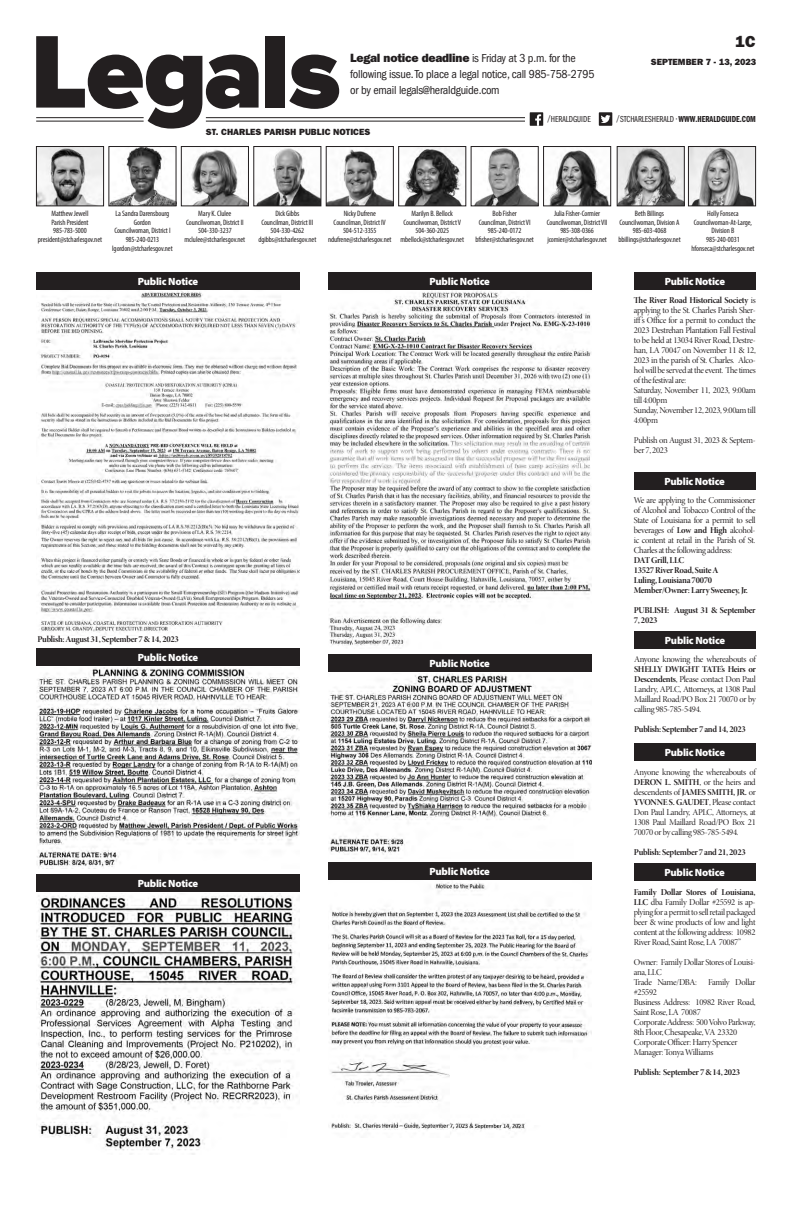
<style>
.page{position:relative;width:792px;height:1224px;background:#fff}
.page>*{position:absolute;margin:0;border:0;box-sizing:border-box;transform-origin:0 0}
.t1{font:16px "ITC Franklin Gothic Std Hvy";color:#231f20}
.t2{font:condensed 12px/16px "ITC Franklin Gothic Std";letter-spacing:-.02em;color:#231f20}
.t3{font:900 10.5px "Myriad Pro";letter-spacing:-.02em;color:#fff}
.t4{font:9px/10px "Minion Pro Disp";letter-spacing:-.03em;color:#231f20;text-align:justify}
.t5{font:9px/10px "Minion Pro Bold Disp";letter-spacing:-.03em;color:#231f20}
.t6{font:9px "ITC Franklin Gothic Std Hvy";color:#231f20}
.t7{font:9px "ITC Franklin Gothic Std Dm Cp";color:#231f20}
.t8{font:9px "ITC Franklin Gothic Std Bk Cp";color:#231f20}
.t9{font:condensed 7.8px/8.7px "Myriad Pro";letter-spacing:-.01em;color:#231f20;text-align:center}
.s1{font-family:"ITC Franklin Gothic Std Hvy";font-stretch:normal}
.s2{font-family:"ITC Franklin Gothic Std Bk Cp"}
.s3{font-family:"Minion Pro Disp"}
.s4{font-family:"Minion Pro Bold Disp"}
</style>
<div class="page">
<div style="left:36px;top:648px;width:264px;height:18px;background:#231f20"></div>
<img style="left:36px;top:667px;width:264px;height:202px">
<svg style="left:36px;top:36px;width:223px;height:93px"></svg>
<div style="left:266px;top:36px;width:19px;height:72px;background:#231f20"></div>
<svg style="left:289px;top:55px;width:50px;height:54px"></svg>
<hr style="left:206px;top:117px;width:319px;height:1px;background:#231f20">
<hr style="left:36px;top:117px;width:108px;height:1px;background:#231f20">
<hr style="left:206px;top:121px;width:319px;height:1px;background:#231f20">
<hr style="left:36px;top:121px;width:108px;height:1px;background:#231f20">
<div style="left:530px;top:112px;width:13px;height:14px;background:#211e1e"></div>
<svg style="left:535px;top:114px;width:6px;height:12px"></svg>
<div style="left:599px;top:112px;width:13px;height:14px;background:#231f20"></div>
<svg style="left:601px;top:115px;width:9px;height:8px"></svg>
<img style="left:328px;top:149px;width:63px;height:55px">
<div style="left:326px;top:146px;width:67px;height:60px;border:1px solid #231f20"></div>
<img style="left:403px;top:148px;width:61px;height:56px">
<div style="left:399px;top:146px;width:67px;height:60px;border:1px solid #231f20"></div>
<img style="left:690px;top:148px;width:64px;height:56px">
<div style="left:688px;top:146px;width:68px;height:60px;border:1px solid #231f20"></div>
<img style="left:619px;top:148px;width:63px;height:56px">
<div style="left:617px;top:146px;width:67px;height:60px;border:1px solid #231f20"></div>
<img style="left:549px;top:150px;width:60px;height:54px">
<div style="left:543px;top:146px;width:68px;height:60px;border:1px solid #231f20"></div>
<img style="left:475px;top:148px;width:61px;height:56px">
<div style="left:471px;top:146px;width:67px;height:60px;border:1px solid #231f20"></div>
<img style="left:256px;top:148px;width:63px;height:56px">
<div style="left:254px;top:146px;width:67px;height:60px;border:1px solid #231f20"></div>
<img style="left:111px;top:148px;width:63px;height:56px">
<div style="left:109px;top:146px;width:67px;height:60px;border:1px solid #231f20"></div>
<img style="left:38px;top:148px;width:64px;height:56px">
<div style="left:36px;top:146px;width:68px;height:60px;border:1px solid #231f20"></div>
<img style="left:191px;top:149px;width:56px;height:55px">
<div style="left:181px;top:146px;width:68px;height:60px;border:1px solid #231f20"></div>
<div style="left:634px;top:272px;width:122px;height:18px;background:#231f20"></div>
<div style="left:328px;top:272px;width:263px;height:18px;background:#231f20"></div>
<img style="left:328px;top:291px;width:263px;height:355px">
<div style="left:634px;top:472px;width:122px;height:18px;background:#231f20"></div>
<div style="left:634px;top:863px;width:122px;height:18px;background:#231f20"></div>
<div style="left:634px;top:631px;width:122px;height:18px;background:#231f20"></div>
<div style="left:634px;top:743px;width:122px;height:18px;background:#231f20"></div>
<div style="left:36px;top:272px;width:264px;height:18px;background:#231f20"></div>
<img style="left:39px;top:291px;width:261px;height:342px">
<div style="left:328px;top:654px;width:263px;height:18px;background:#231f20"></div>
<img style="left:328px;top:674px;width:263px;height:181px">
<div style="left:36px;top:874px;width:264px;height:18px;background:#231f20"></div>
<img style="left:36px;top:893px;width:261px;height:262px">
<div style="left:328px;top:862px;width:263px;height:18px;background:#231f20"></div>
<img style="left:328px;top:882px;width:263px;height:252px">
<h1 class="t1" style="left:735px;top:32px;width:22px">1C</h1>
<h2 class="t2" style="left:350px;top:50px;width:246px"><span class="s1">Legal notice deadline</span> is Friday at 3 p.m. for the following issue. To place a legal notice, call 985-758-2795 or by email legals@heraldguide.com</h2>
<p class="t8" style="left:547px;top:114px;width:45px">/HERALDGUIDE</p>
<p class="t7" style="left:617px;top:114px;width:141px"><span class="s2">/STCHARLESHERALD •</span> WWW.HERALDGUIDE.COM</p>
<p class="t6" style="left:651px;top:56px;width:107px">SEPTEMBER 7 - 13, 2023</p>
<p class="t6" style="left:206px;top:126px;width:166px">ST. CHARLES PARISH PUBLIC NOTICES</p>
<p class="t9" style="left:38px;top:209px;width:66px">Matthew Jewell<br>Parish President<br>985-783-5000 president@stcharlesgov.net</p>
<p class="t9" style="left:185px;top:209px;width:62px">Mary K. Clulee<br>Councilwoman, District II<br>504-330-3237 mclulee@stcharlesgov.net</p>
<p class="t9" style="left:112px;top:209px;width:62px">La Sandra Darensbourg<br>Gordon<br>Councilwoman, District I<br>985-240-0213 lgordon@stcharlesgov.net</p>
<p class="t3" style="left:138px;top:274px;width:62px">Public Notice</p>
<p class="t5" style="left:37px;top:634px;width:143px">Publish: August 31, September 7 &amp; 14, 2023</p>
<p class="t3" style="left:138px;top:651px;width:62px">Public Notice</p>
<p class="t3" style="left:138px;top:877px;width:62px">Public Notice</p>
<p class="t9" style="left:258px;top:209px;width:59px">Dick Gibbs<br>Councilman, District III<br>504-330-4262 dgibbs@stcharlesgov.net</p>
<p class="t9" style="left:328px;top:209px;width:65px">Nicky Dufrene<br>Councilman, District IV<br>504-512-3355 ndufrene@stcharlesgov.net</p>
<p class="t9" style="left:400px;top:209px;width:65px">Marilyn B. Bellock<br>Councilwoman, District V<br>504-360-2025 mbellock@stcharlesgov.net</p>
<p class="t9" style="left:691px;top:209px;width:65px">Holly Fonseca<br>Councilwoman-At-Large,<br>Division B<br>985-240-0031 hfonseca@stcharlesgov.net</p>
<p class="t9" style="left:475px;top:209px;width:60px">Bob Fisher<br>Councilman, District VI<br>985-240-0172 bfisher@stcharlesgov.net</p>
<p class="t9" style="left:547px;top:209px;width:62px">Julia Fisher-Cormier<br>Councilwoman, District VII<br>985-308-0366 jcomier@stcharlesgov.net</p>
<p class="t9" style="left:618px;top:209px;width:64px">Beth Billings<br>Councilwoman, Division A<br>985-603-4068 bbillings@stcharlesgov.net</p>
<p class="t3" style="left:430px;top:274px;width:62px">Public Notice</p>
<p class="t3" style="left:430px;top:657px;width:62px">Public Notice</p>
<p class="t3" style="left:430px;top:864px;width:62px">Public Notice</p>
<p class="t3" style="left:665px;top:274px;width:62px">Public Notice</p>
<p class="t5" style="left:634px;top:296px;width:123px">The River Road Historical Society <span class="s3">is</span></p>
<p class="t4" style="left:634px;top:306px;width:123px;text-align:left">applying to the St. Charles Parish Sher&shy;iff’s Office for a permit to conduct the<br>2023 Destrehan Plantation Fall Festival to be held at 13034 River Road, Destre&shy;han, LA 70047 on November 11 &amp; 12,<br>2023 in the parish of St. Charles. Alco&shy;hol will be served at the event. The times of the festival are:<br>Saturday, November 11, 2023, 9:00am till 4:00pm<br>Sunday, November 12, 2023, 9:00am till<br>4:00pm</p>
<p class="t4" style="left:634px;top:436px;width:123px">Publish on August 31, 2023 &amp; Septem&shy;ber 7, 2023</p>
<p class="t3" style="left:665px;top:474px;width:62px">Public Notice</p>
<p class="t4" style="left:634px;top:496px;width:123px">We are applying to the Commissioner of Alcohol and Tobacco Control of the State of Louisiana for a permit to sell beverages of <span class="s4">Low and High</span> alcohol&shy;ic content at retail in the Parish of St.<br>Charles at the following address:</p>
<p class="t5" style="left:634px;top:555px;width:116px">DAT Grill, LLC<br>13527 River Road, Suite A<br>Luling, Louisiana 70070<br>Member/Owner: Larry Sweeney, Jr.</p>
<p class="t5" style="left:634px;top:605px;width:123px">PUBLISH: August 31 &amp; September<br>7, 2023</p>
<p class="t3" style="left:665px;top:633px;width:62px">Public Notice</p>
<p class="t4" style="left:634px;top:655px;width:123px">Anyone knowing the whereabouts of</p>
<p class="t5" style="left:634px;top:664px;width:123px">SHELLY DWIGHT TATE’s Heirs or</p>
<p class="t4" style="left:634px;top:675px;width:123px"><span class="s4">Descendents</span>, Please contact Don Paul Landry, APLC, Attorneys, at 1308 Paul Maillard Road/PO Box 21 70070 or by calling 985-785-5494.</p>
<p class="t5" style="left:634px;top:724px;width:113px">Publish: September 7 and 14, 2023</p>
<p class="t3" style="left:665px;top:746px;width:62px">Public Notice</p>
<p class="t4" style="left:634px;top:767px;width:123px">Anyone knowing the whereabouts of <span class="s4">DERON L. SMITH</span>, or the heirs and descendents of <span class="s4">JAMES SMITH, JR.</span> or</p>
<p class="t5" style="left:634px;top:797px;width:123px">YVONNE S. GAUDET<span class="s3">, Please contact</span></p>
<p class="t4" style="left:634px;top:807px;width:123px">Don Paul Landry, APLC, Attorneys, at 1308 Paul Maillard Road/PO Box 21<br>70070 or by calling 985-785-5494.</p>
<p class="t5" style="left:634px;top:847px;width:113px">Publish: September 7 and 21, 2023</p>
<p class="t3" style="left:665px;top:866px;width:62px">Public Notice</p>
<p class="t5" style="left:634px;top:887px;width:123px">Family Dollar Stores of Louisiana,</p>
<p class="t4" style="left:634px;top:897px;width:123px"><span class="s4">LLC</span> dba Family Dollar #25592 is ap&shy;plying for a permit to sell retail packaged beer &amp; wine products of low and light content at the following address: 10982<br>River Road, Saint Rose, LA 70087”</p>
<p class="t4" style="left:634px;top:957px;width:123px;text-align:left">Owner: Family Dollar Stores of Louisi&shy;ana, LLC<br>Trade Name/DBA:</p>
<p class="t4" style="left:708px;top:977px;width:49px">Family Dollar</p>
<p class="t4" style="left:634px;top:987px;width:123px;text-align:left">#25592<br>Business Address: 10982 River Road,<br>Saint Rose, LA 70087<br>Corporate Address: 500 Volvo Parkway,<br>8th Floor, Chesapeake, VA 23320<br>Corporate Officer: Harry Spencer<br>Manager: Tonya Williams</p>
<p class="t5" style="left:634px;top:1067px;width:108px">Publish: September 7 &amp; 14, 2023</p>
</div>
